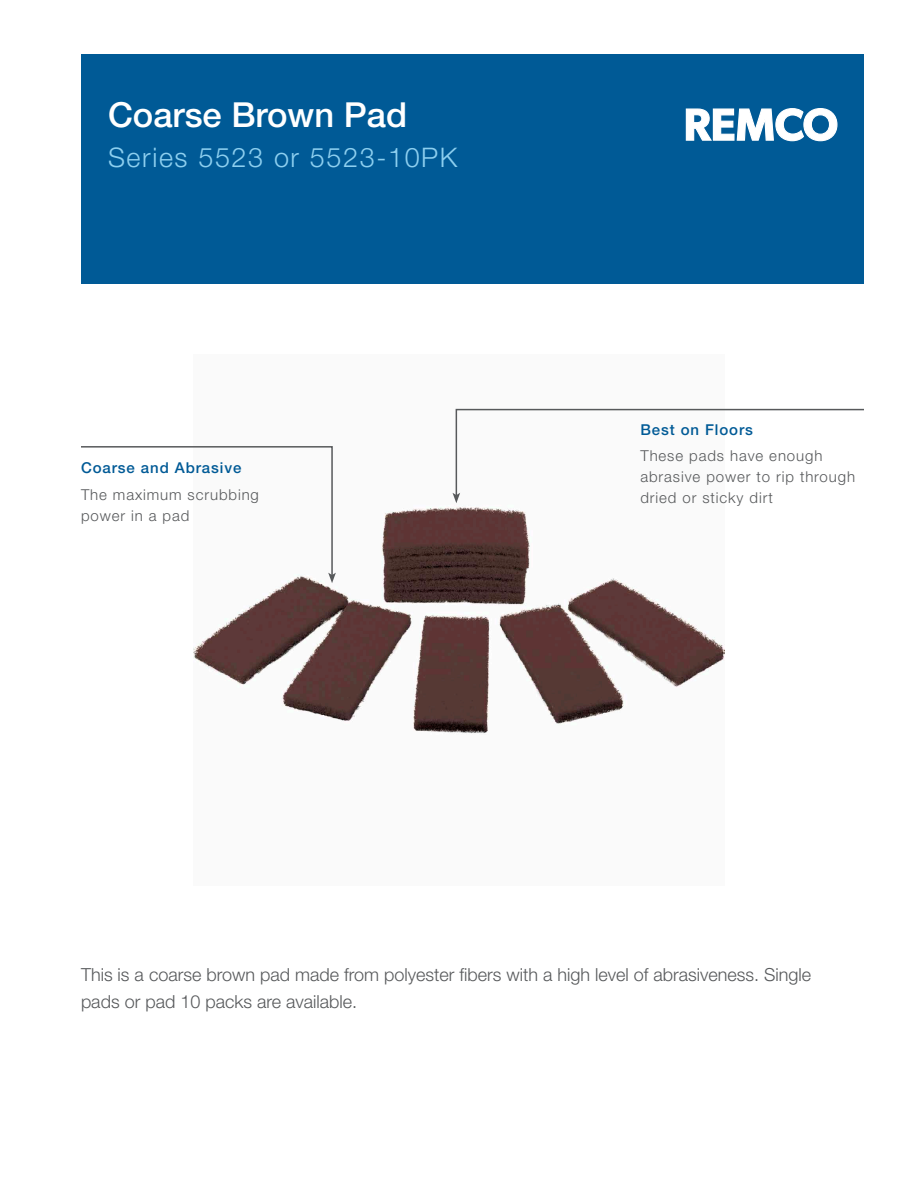
<style>
.page{position:relative;width:918px;height:1188px;background:#fff}
.page>*{position:absolute;margin:0;border:0;box-sizing:border-box;transform-origin:0 0}
.t1{font:500 34.5px "Helvetica Neue LT Std";color:#fff}
.t2{font:300 27px "Helvetica Neue LT Std";letter-spacing:.06em;color:#8dcfef}
.t3{font:300 18px/27px "Helvetica Neue LT Std";color:#57595b}
.t4{font:300 15px/21px "Helvetica Neue LT Std";letter-spacing:.06em;color:#57595b}
.t5{font:500 15px "Helvetica Neue LT Std";letter-spacing:.06em;color:#005a96}
</style>
<div class="page">
<div style="left:81px;top:54px;width:783px;height:230px;background:#005a96"></div>
<svg style="left:686px;top:108px;width:152px;height:33px"></svg>
<img style="left:193px;top:492px;width:532px;height:242px">
<svg style="left:81px;top:446px;width:255px;height:137px"></svg>
<svg style="left:453px;top:408px;width:411px;height:95px"></svg>
<h1 class="t1" style="left:108px;top:94px;width:301px">Coarse Brown Pad</h1>
<h2 class="t2" style="left:108px;top:141px;width:351px">Series 5523 or 5523-10PK</h2>
<p class="t5" style="left:81px;top:459px;width:162px">Coarse and Abrasive</p>
<p class="t4" style="left:81px;top:483px;width:180px">The maximum scrubbing power in a pad</p>
<p class="t5" style="left:640px;top:420px;width:114px">Best on Floors</p>
<p class="t4" style="left:640px;top:445px;width:216px">These pads have enough abrasive power to rip through dried or sticky dirt</p>
<p class="t3" style="left:81px;top:960px;width:732px">This is a coarse brown pad made from polyester fibers with a high level of abrasiveness. Single pads or pad 10 packs are available.</p>
</div>
